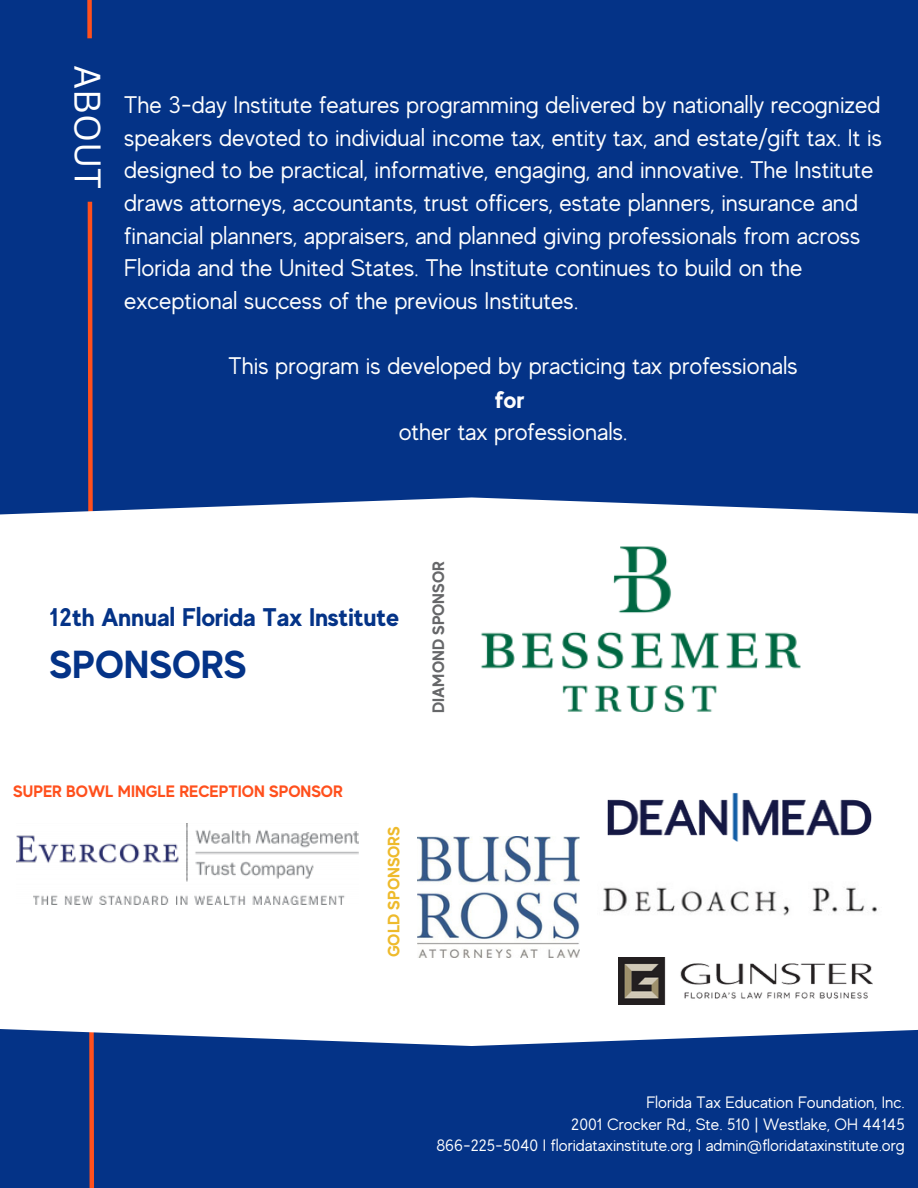
<style>
.page{position:relative;width:918px;height:1188px;background:#043387}
.page>*{position:absolute;margin:0;border:0;box-sizing:border-box;transform-origin:0 0}
.t1{font:700 39px "MADE Evolve Sans";color:#043387}
.t2{font:36px "Canva Sans";color:#fff}
.t3{font:700 25.5px "MADE Evolve Sans";color:#043387}
.t4{font:24px/32.7px "MADE Evolve Sans";color:#fdfdfd}
.t5{font:16.5px/21.3px "MADE Evolve Sans";color:#fdfdfd;text-align:right}
.t6{font:700 16.5px "MADE Evolve Sans";color:#ff501d}
.t7{font:700 16.5px "MADE Evolve Sans";color:#666769}
.t8{font:700 16.5px "MADE Evolve Sans";color:#eeba2b}
.s1{font-weight:700}
</style>
<div class="page">
<svg style="left:87px;top:0;width:7px;height:1188px"></svg>
<div style="left:0;top:497px;width:918px;height:549px;background:#fff"></div>
<img style="left:458px;top:533px;width:362px;height:201px">
<img style="left:607px;top:793px;width:265px;height:49px">
<img style="left:598px;top:874px;width:283px;height:52px">
<img style="left:17px;top:823px;width:342px;height:81px">
<img style="left:418px;top:837px;width:162px;height:120px">
<img style="left:618px;top:957px;width:254px;height:48px">
<p class="t2" style="left:113px;top:65px;width:126px;rotate:90deg">ABOUT</p>
<h5 class="t4" style="left:124px;top:89px;width:759px">The 3-day Institute features programming delivered by nationally recognized speakers devoted to individual income tax, entity tax, and estate/gift tax. It is designed to be practical, informative, engaging, and innovative. The Institute draws attorneys, accountants, trust officers, estate planners, insurance and financial planners, appraisers, and planned giving professionals from across Florida and the United States. The Institute continues to build on the exceptional success of the previous Institutes.</h5>
<p class="t4" style="left:229px;top:349px;width:571px;line-height:33.2px;text-align:center">This program is developed by practicing tax professionals <span class="s1">for<br></span>other tax professionals.</p>
<h5 class="t3" style="left:50px;top:602px;width:351px">12th Annual Florida Tax Institute</h5>
<p class="t1" style="left:50px;top:642px;width:198px">SPONSORS</p>
<p class="t6" style="left:13px;top:781px;width:331px">SUPER BOWL MINGLE RECEPTION SPONSOR</p>
<p class="t8" style="left:384px;top:957px;width:133px;rotate:-90deg">GOLD SPONSORS</p>
<p class="t7" style="left:429px;top:713px;width:153px;rotate:-90deg">DIAMOND SPONSOR</p>
<p class="t5" style="left:436px;top:1092px;width:470px">Florida Tax Education Foundation, Inc.<br>2001 Crocker Rd., Ste. 510 | Westlake, OH 44145<br>866-225-5040 I floridataxinstitute.org I admin@floridataxinstitute.org</p>
</div>
